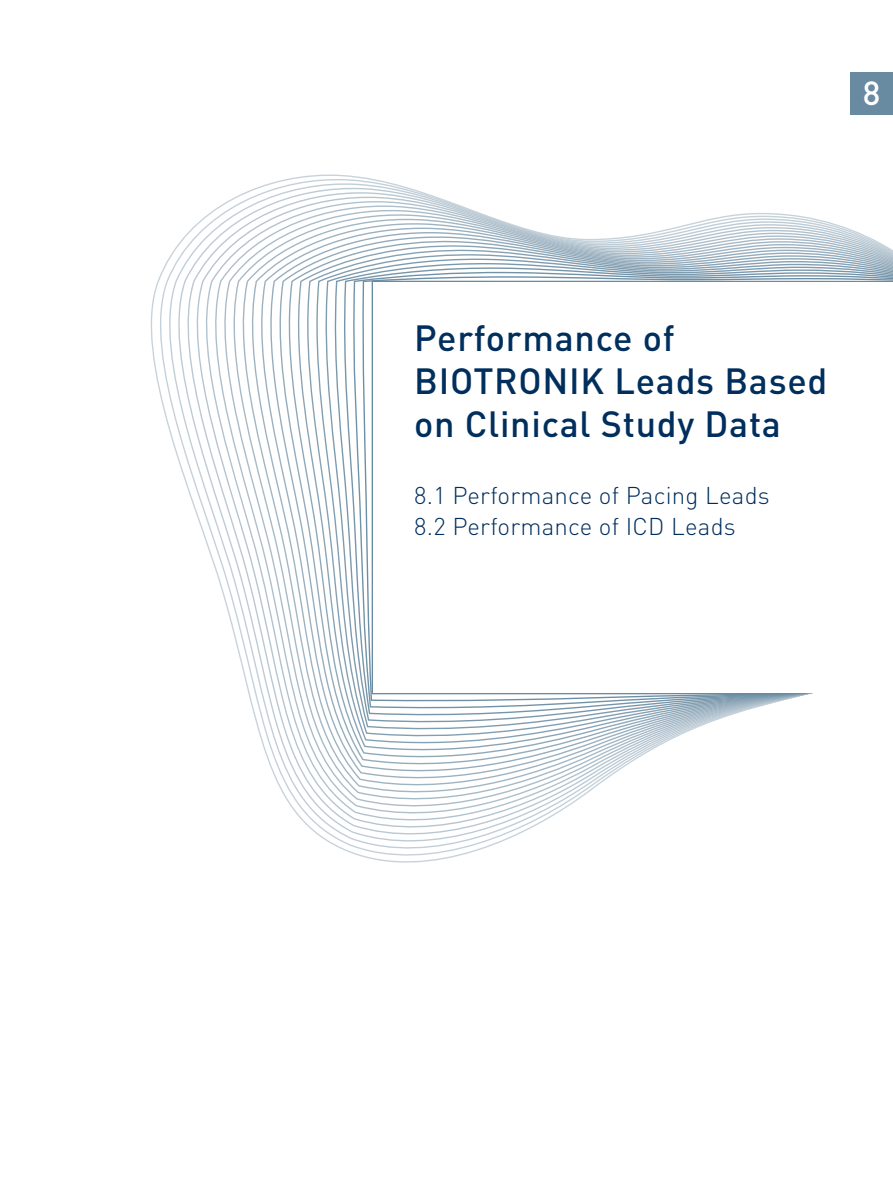
<style>
.page{position:relative;width:893px;height:1191px;background:#fff}
.page>*{position:absolute;margin:0;border:0;box-sizing:border-box;transform-origin:0 0}
.t1{font:500 36px/43.2px "DIN Pro";letter-spacing:.02em;color:#002f5d}
.t2{font:500 33px "DIN Pro";color:#fff}
.t3{font:300 24px/31.2px "DIN Pro";letter-spacing:.01em;color:#002f5d}
</style>
<div class="page">
<svg style="left:190px;top:197px;width:343px;height:638px"></svg>
<svg style="left:201px;top:202px;width:347px;height:625px"></svg>
<svg style="left:211px;top:206px;width:348px;height:613px"></svg>
<svg style="left:221px;top:211px;width:579px;height:601px"></svg>
<svg style="left:231px;top:216px;width:589px;height:588px"></svg>
<svg style="left:241px;top:220px;width:597px;height:576px"></svg>
<svg style="left:251px;top:225px;width:598px;height:563px"></svg>
<svg style="left:261px;top:229px;width:601px;height:551px"></svg>
<svg style="left:271px;top:234px;width:602px;height:538px"></svg>
<svg style="left:281px;top:239px;width:599px;height:525px"></svg>
<svg style="left:291px;top:243px;width:598px;height:513px"></svg>
<svg style="left:302px;top:248px;width:591px;height:501px"></svg>
<svg style="left:312px;top:252px;width:581px;height:489px"></svg>
<svg style="left:322px;top:257px;width:571px;height:476px"></svg>
<svg style="left:332px;top:262px;width:561px;height:463px"></svg>
<svg style="left:342px;top:266px;width:551px;height:451px"></svg>
<svg style="left:352px;top:271px;width:541px;height:438px"></svg>
<svg style="left:362px;top:275px;width:531px;height:426px"></svg>
<div style="left:373px;top:282px;width:520px;height:410px;background:#fff"></div>
<div style="left:850px;top:72px;width:43px;height:43px;background:#698ba2"></div>
<p class="t2" style="left:863px;top:71px;width:19px">8</p>
<p class="t1" style="left:414px;top:315px;width:415px">Performance of<br>BIOTRONIK Leads Based on Clinical Study Data</p>
<p class="t3" style="left:414px;top:478px;width:357px">8.1 Performance of Pacing Leads<br>8.2 Performance of ICD Leads</p>
</div>
